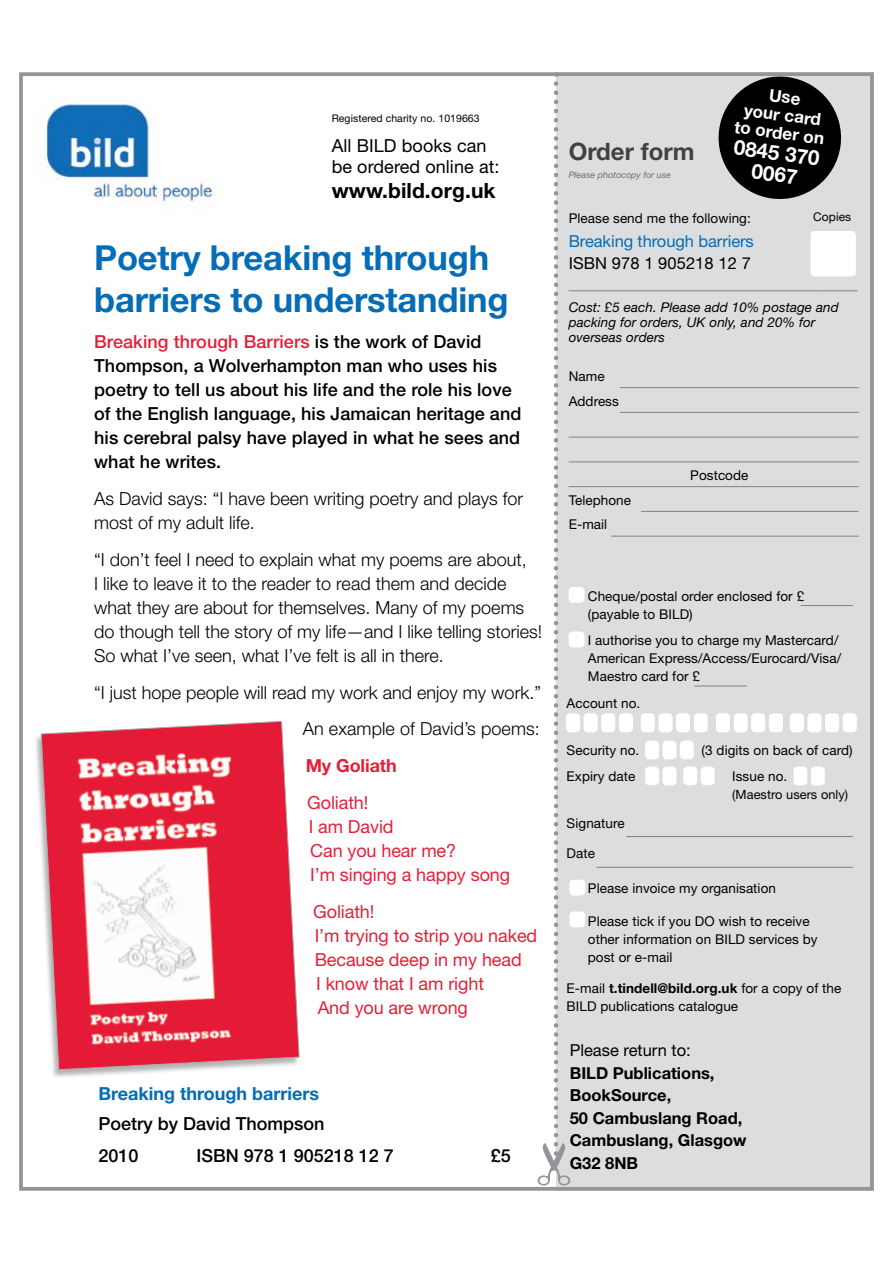
<style>
.page{position:relative;width:893px;height:1263px;background:#fff}
.page>*{position:absolute;margin:0;border:0;box-sizing:border-box;transform-origin:0 0}
.t1{font:700 34.5px/42px "Helvetica Neue LT Std";letter-spacing:-.005em;color:#056cb6}
.t2{font:700 24px "Helvetica Neue LT Std";color:#414142}
.t3{font:700 21px "Helvetica Neue LT Std";letter-spacing:.005em;color:#000}
.t4{font:700 20.7px/21.6px "Helvetica Neue LT Std";color:#fff;text-align:center}
.t5{font:300 18px/24px "Helvetica Neue LT Std";color:#000}
.t6{font:500 18px/24px "Helvetica Neue LT";letter-spacing:.005em;color:#000}
.t7{font:18px/24px "Helvetica Neue LT Std";letter-spacing:-.005em;color:#e51f38}
.t8{font:18px/21px "Helvetica Neue LT Std";letter-spacing:.005em;color:#000}
.t9{font:700 18px "Helvetica Neue LT Std";color:#056cb6}
.t10{font:700 18px "Helvetica Neue LT Std";letter-spacing:-.005em;color:#e51f38}
.t11{font:700 17.1px/18px "Helvetica Neue LT Std";color:#fff;text-align:center}
.t12{font:700 16.5px/22.5px "Helvetica Neue LT Std";color:#000}
.t13{font:16.5px "Helvetica Neue LT Std";letter-spacing:.005em;color:#000}
.t14{font:16.5px "Helvetica Neue LT Std";letter-spacing:-.005em;color:#056cb6}
.t15{font:13.5px/18px "Helvetica Neue LT Std";letter-spacing:.005em;color:#000}
.t16{font:italic 13.5px/15px "Helvetica Neue LT Std";letter-spacing:.005em;color:#000}
.t17{font:12.75px "Helvetica Neue LT Std";letter-spacing:.005em;color:#000}
.t18{font:12px "Helvetica Neue LT Std";letter-spacing:.005em;color:#000}
.t19{font:10.5px "Helvetica Neue LT Std";letter-spacing:.005em;color:#000}
.t20{font:italic 9px "Helvetica Neue LT Std";color:#6d6f71}
.s1{color:#e51f38}
.s2{font-weight:700}
</style>
<div class="page">
<img style="left:46px;top:102px;width:180px;height:102px">
<div style="left:557px;top:72px;width:317px;height:1119px;background:#dcddde"></div>
<svg style="left:538px;top:84px;width:32px;height:1101px"></svg>
<hr style="left:620px;top:387px;width:239px;height:1px;background:#808285">
<hr style="left:620px;top:412px;width:239px;height:1px;background:#808285">
<hr style="left:569px;top:437px;width:290px;height:1px;background:#808285">
<hr style="left:569px;top:461px;width:290px;height:1px;background:#808285">
<hr style="left:569px;top:486px;width:290px;height:1px;background:#808285">
<hr style="left:641px;top:511px;width:218px;height:1px;background:#808285">
<hr style="left:611px;top:536px;width:248px;height:1px;background:#808285">
<hr style="left:569px;top:291px;width:248px;height:1px;background:#808285">
<hr style="left:817px;top:291px;width:40px;height:1px;background:#808285">
<div style="left:810px;top:231px;width:46px;height:45px;background:#fff;border-radius:4px"></div>
<hr style="left:800px;top:605px;width:53px;height:1px;background:#808285">
<hr style="left:694px;top:686px;width:53px;height:1px;background:#808285">
<hr style="left:626px;top:836px;width:227px;height:1px;background:#808285">
<hr style="left:596px;top:867px;width:257px;height:1px;background:#808285">
<div style="left:566px;top:713px;width:14px;height:19px;background:#fff;border-radius:4px"></div>
<div style="left:584px;top:713px;width:14px;height:19px;background:#fff;border-radius:4px"></div>
<div style="left:601px;top:713px;width:14px;height:19px;background:#fff;border-radius:4px"></div>
<div style="left:619px;top:713px;width:14px;height:19px;background:#fff;border-radius:4px"></div>
<div style="left:641px;top:713px;width:14px;height:19px;background:#fff;border-radius:4px"></div>
<div style="left:658px;top:713px;width:14px;height:19px;background:#fff;border-radius:4px"></div>
<div style="left:676px;top:713px;width:14px;height:19px;background:#fff;border-radius:4px"></div>
<div style="left:694px;top:713px;width:14px;height:19px;background:#fff;border-radius:4px"></div>
<div style="left:716px;top:713px;width:14px;height:19px;background:#fff;border-radius:4px"></div>
<div style="left:734px;top:713px;width:14px;height:19px;background:#fff;border-radius:4px"></div>
<div style="left:751px;top:713px;width:14px;height:19px;background:#fff;border-radius:4px"></div>
<div style="left:769px;top:713px;width:14px;height:19px;background:#fff;border-radius:4px"></div>
<div style="left:790px;top:713px;width:14px;height:19px;background:#fff;border-radius:4px"></div>
<div style="left:807px;top:713px;width:15px;height:19px;background:#fff;border-radius:4px"></div>
<div style="left:825px;top:713px;width:14px;height:19px;background:#fff;border-radius:4px"></div>
<div style="left:843px;top:713px;width:14px;height:19px;background:#fff;border-radius:4px"></div>
<div style="left:645px;top:741px;width:14px;height:18px;background:#fff;border-radius:4px"></div>
<div style="left:663px;top:741px;width:13px;height:18px;background:#fff;border-radius:4px"></div>
<div style="left:680px;top:741px;width:14px;height:18px;background:#fff;border-radius:4px"></div>
<div style="left:645px;top:766px;width:14px;height:19px;background:#fff;border-radius:4px"></div>
<div style="left:663px;top:767px;width:13px;height:18px;background:#fff;border-radius:4px"></div>
<div style="left:683px;top:766px;width:14px;height:19px;background:#fff;border-radius:4px"></div>
<div style="left:701px;top:766px;width:14px;height:19px;background:#fff;border-radius:4px"></div>
<div style="left:793px;top:766px;width:14px;height:19px;background:#fff;border-radius:4px"></div>
<div style="left:811px;top:767px;width:14px;height:18px;background:#fff;border-radius:4px"></div>
<div style="left:569px;top:587px;width:15px;height:16px;background:#fff;border-radius:4px"></div>
<div style="left:569px;top:631px;width:15px;height:16px;background:#fff;border-radius:4px"></div>
<div style="left:569px;top:880px;width:16px;height:15px;background:#fff;border-radius:4px"></div>
<div style="left:569px;top:911px;width:16px;height:16px;background:#fff;border-radius:4px"></div>
<svg style="left:718px;top:77px;width:124px;height:122px"></svg>
<div style="left:33px;top:721px;width:267px;height:358px;background:#000;opacity:.3"></div>
<svg style="left:40px;top:721px;width:260px;height:349px"></svg>
<div style="left:19px;top:72px;width:855px;height:1119px;border:4px solid #939598"></div>
<p class="t19" style="left:332px;top:112px;width:149px">Registered charity no. 1019663</p>
<h3 class="t8" style="left:332px;top:135px;width:169px">All BILD books can be ordered online at:</h3>
<h3 class="t3" style="left:332px;top:178px;width:165px">www.bild.org.uk</h3>
<h1 class="t1" style="left:94px;top:235px;width:416px">Poetry breaking through barriers to understanding</h1>
<p class="t6" style="left:94px;top:330px;width:429px"><span class="s1">Breaking through Barriers</span> is the work of David Thompson, a Wolverhampton man who uses his poetry to tell us about his life and the role his love of the English language, his Jamaican heritage and his cerebral palsy have played in what he sees and what he writes.</p>
<h3 class="t5" style="left:94px;top:486px;width:431px">As David says: “I have been writing poetry and plays for most of my adult life.</h3>
<p class="t5" style="left:94px;top:547px;width:450px">“I don’t feel I need to explain what my poems are about,<br>I like to leave it to the reader to read them and decide what they are about for themselves. Many of my poems do though tell the story of my life—and I like telling stories!<br>So what I’ve seen, what I’ve felt is all in there.</p>
<h3 class="t5" style="left:94px;top:673px;width:448px;line-height:36.8px;text-align:right">“I just hope people will read my work and enjoy my work.”<br>An example of David’s poems:</h3>
<h3 class="t10" style="left:306px;top:754px;width:93px">My Goliath</h3>
<h3 class="t7" style="left:307px;top:790px;width:204px">Goliath!<br>I am David<br>Can you hear me?<br>I’m singing a happy song</h3>
<h3 class="t7" style="left:313px;top:899px;width:226px">Goliath!<br>I’m trying to strip you naked<br>Because deep in my head<br>I know that I am right<br>And you are wrong</h3>
<h3 class="t9" style="left:98px;top:1082px;width:222px">Breaking through barriers</h3>
<h3 class="t6" style="left:98px;top:1107px;width:228px;line-height:32.1px">Poetry by David Thompson<br>2010</h3>
<h3 class="t6" style="left:196px;top:1143px;width:199px">ISBN 978 1 905218 12 7</h3>
<h3 class="t6" style="left:491px;top:1143px;width:22px">£5</h3>
<p class="t11" style="left:740px;top:82px;width:92px;rotate:7deg">Use<br>your card to order on</p>
<h3 class="t4" style="left:736px;top:136px;width:88px;rotate:8deg">0845 370<br>0067</h3>
<p class="t18" style="left:813px;top:210px;width:40px">Copies</p>
<h2 class="t2" style="left:569px;top:137px;width:127px">Order form</h2>
<p class="t20" style="left:569px;top:169px;width:104px">Please photocopy for use</p>
<p class="t15" style="left:569px;top:209px;width:184px">Please send me the following:</p>
<p class="t14" style="left:569px;top:231px;width:187px">Breaking through barriers</p>
<p class="t13" style="left:569px;top:254px;width:184px">ISBN 978 1 905218 12 7</p>
<p class="t16" style="left:569px;top:299px;width:272px">Cost: £5 each. Please add 10% postage and packing for orders, UK only, and 20% for overseas orders</p>
<p class="t15" style="left:569px;top:363px;width:52px;line-height:24.8px">Name<br>Address</p>
<p class="t15" style="left:569px;top:487px;width:64px;line-height:24.8px">Telephone<br>E-mail</p>
<p class="t15" style="left:690px;top:466px;width:60px">Postcode</p>
<p class="t15" style="left:588px;top:587px;width:218px">Cheque/postal order enclosed for £ (payable to BILD)</p>
<p class="t15" style="left:588px;top:631px;width:255px">I authorise you to charge my Mastercard/<br>American Express/Access/Eurocard/Visa/<br>Maestro card for £</p>
<p class="t15" style="left:567px;top:694px;width:75px">Account no.</p>
<p class="t15" style="left:567px;top:740px;width:74px">Security no.</p>
<p class="t15" style="left:702px;top:740px;width:152px">(3 digits on back of card)</p>
<p class="t15" style="left:567px;top:767px;width:70px">Expiry date</p>
<p class="t15" style="left:732px;top:767px;width:57px">Issue no.</p>
<p class="t17" style="left:732px;top:787px;width:117px">(Maestro users only)</p>
<p class="t15" style="left:567px;top:814px;width:60px">Signature</p>
<p class="t15" style="left:567px;top:844px;width:30px">Date</p>
<p class="t15" style="left:588px;top:879px;width:190px">Please invoice my organisation</p>
<p class="t15" style="left:588px;top:912px;width:231px">Please tick if you DO wish to receive other information on BILD services by post or e-mail</p>
<p class="t15" style="left:567px;top:979px;width:276px">E-mail <span class="s2">t.tindell@bild.org.uk</span> for a copy of the<br>BILD publications catalogue</p>
<p class="t13" style="left:570px;top:1040px;width:123px">Please return to:</p>
<p class="t12" style="left:570px;top:1061px;width:178px">BILD Publications,<br>BookSource,<br>50 Cambuslang Road,<br>Cambuslang, Glasgow<br>G32 8NB</p>
</div>
